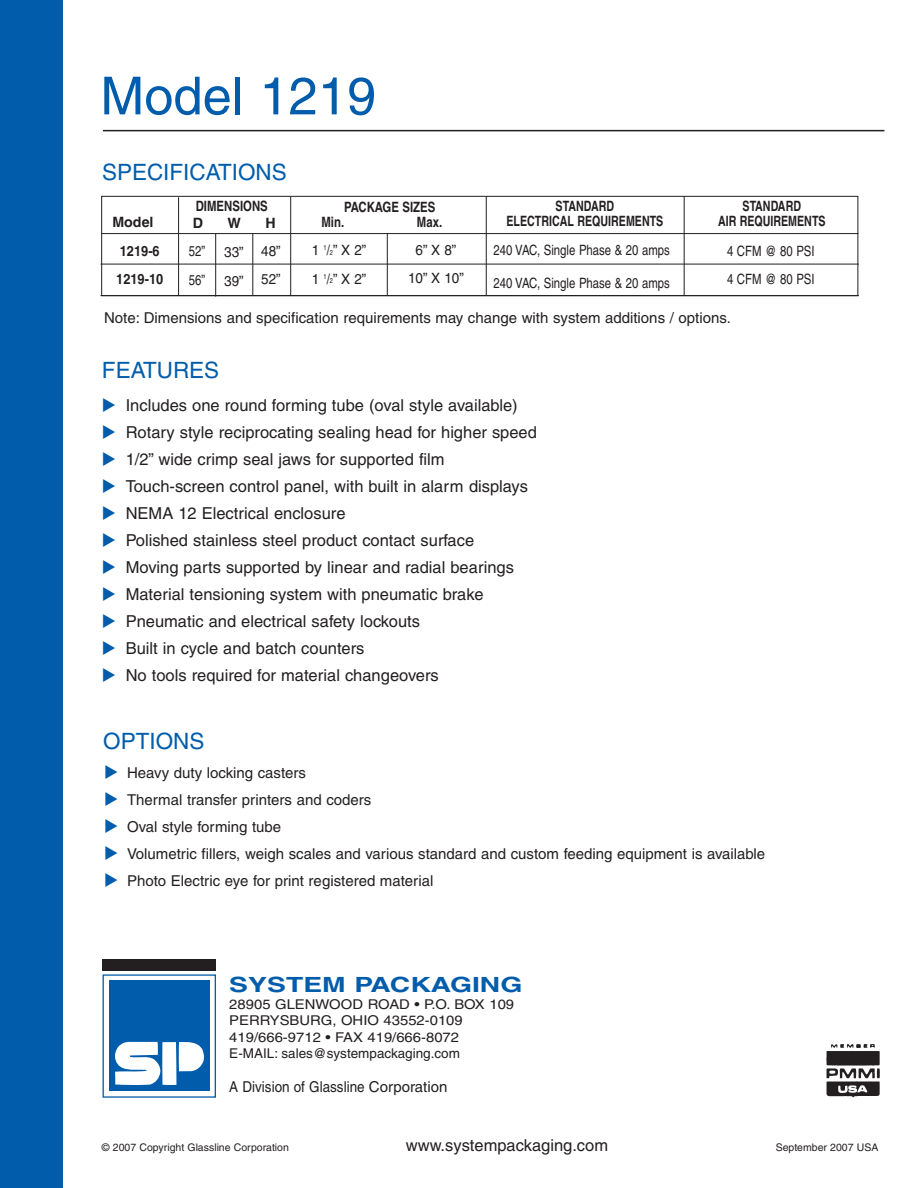
<style>
.page{position:relative;width:918px;height:1188px;background:#fff}
.page>*{position:absolute;margin:0;border:0;box-sizing:border-box;transform-origin:0 0}
.t1{font:52.5px "Helvetica";color:#015dab}
.t2{font:22.5px "Helvetica";color:#015dab}
.t3{font:700 21px "Helvetica";color:#015dab;scale:1.35 1}
.t4{font:16.5px "Helvetica";color:#231f20}
.t5{font:15px "Helvetica";color:#231f20}
.t6{font:15px "Helvetica";color:#231f20;scale:.9 1}
.t7{font:14.25px/28.5px "Helvetica";color:#231f20;scale:.8 1}
.t8{font:700 14.25px/15px "Helvetica";color:#231f20;text-align:center;scale:.75 1}
.t9{font:14.25px/28.5px "Helvetica";color:#231f20;scale:.95 1}
.t10{font:700 14.25px/17.4px "Helvetica";color:#231f20;scale:.8 1}
.t11{font:700 14.25px/28.5px "Helvetica";color:#231f20}
.t12{font:13.5px/16.5px "Helvetica";color:#231f20;scale:1.1 1}
.t13{font:10.5px "Helvetica";color:#231f20}
.s1{font-size:7.2px}
.s2{color:#015dab}
</style>
<div class="page">
<div style="left:0;top:0;width:63px;height:1188px;background:#015dab"></div>
<img style="left:826px;top:1044px;width:54px;height:54px">
<div style="left:101px;top:196px;width:757px;height:100px;border:1px solid #231f20"></div>
<hr style="left:178px;top:197px;width:1px;height:98px;background:#231f20">
<hr style="left:290px;top:197px;width:1px;height:99px;background:#231f20">
<hr style="left:387px;top:234px;width:1px;height:62px;background:#231f20">
<hr style="left:486px;top:196px;width:1px;height:100px;background:#231f20">
<hr style="left:684px;top:196px;width:1px;height:100px;background:#231f20">
<hr style="left:102px;top:233px;width:756px;height:1px;background:#231f20">
<hr style="left:215px;top:233px;width:1px;height:64px;background:#231f20">
<hr style="left:252px;top:233px;width:1px;height:63px;background:#231f20">
<hr style="left:100px;top:264px;width:759px;height:1px;background:#231f20">
<hr style="left:100px;top:295px;width:759px;height:1px;background:#231f20">
<div style="left:109px;top:980px;width:100px;height:110px;background:#015dab"></div>
<div style="left:102px;top:959px;width:114px;height:11px;background:#231f20"></div>
<div style="left:103px;top:974px;width:113px;height:124px;border:1px solid #015dab"></div>
<svg style="left:115px;top:1041px;width:89px;height:44px"></svg>
<hr style="left:103px;top:130px;width:781px;height:1px;background:#231f20">
<h1 class="t1" style="left:100px;top:77px;width:277px">Model 1219</h1>
<h2 class="t2" style="left:102px;top:164px;width:186px">SPECIFICATIONS</h2>
<p class="t11" style="left:112px;top:209px;width:52px">Model<br>1219-6<br>1219-10</p>
<p class="t10" style="left:193px;top:198px;width:95px">DIMENSIONS<br>D</p>
<p class="t11" style="left:227px;top:210px;width:15px">W</p>
<p class="t11" style="left:265px;top:210px;width:12px">H</p>
<p class="t10" style="left:321px;top:201px;width:144px;line-height:15px;text-indent:23px">PACKAGE SIZES<br>Min.</p>
<p class="t10" style="left:417px;top:214px;width:33px">Max.</p>
<p class="t8" style="left:506px;top:200px;width:211px">STANDARD<br>ELECTRICAL REQUIREMENTS</p>
<p class="t7" style="left:189px;top:238px;width:22px">52”<br>56”</p>
<p class="t9" style="left:224px;top:239px;width:22px">33”<br>39”</p>
<p class="t9" style="left:261px;top:238px;width:22px">48”<br>52”</p>
<p class="t9" style="left:312px;top:237px;width:59px">1 <sup>1</sup>/<span class="s1">2</span>” X 2”<br>1 <sup>1</sup>/<span class="s1">2</span>” X 2”</p>
<p class="t9" style="left:408px;top:237px;width:60px;text-align:center">6” X 8”<br>10” X 10”</p>
<p class="t7" style="left:493px;top:237px;width:222px">240 VAC, Single Phase &amp; 20 amps</p>
<p class="t7" style="left:493px;top:270px;width:222px">240 VAC, Single Phase &amp; 20 amps</p>
<p class="t8" style="left:718px;top:200px;width:145px">STANDARD<br>AIR REQUIREMENTS</p>
<p class="t7" style="left:727px;top:238px;width:111px">4 CFM @ 80 PSI<br>4 CFM @ 80 PSI</p>
<p class="t5" style="left:104px;top:312px;width:628px">Note: Dimensions and specification requirements may change with system additions / options.</p>
<h2 class="t2" style="left:102px;top:362px;width:119px">FEATURES</h2>
<p class="t4" style="left:102px;top:399px;width:417px"><span class="s2">◆</span> Includes one round forming tube (oval style available)</p>
<p class="t4" style="left:102px;top:426px;width:437px"><span class="s2">◆</span> Rotary style reciprocating sealing head for higher speed</p>
<p class="t4" style="left:102px;top:453px;width:344px"><span class="s2">◆</span> 1/2” wide crimp seal jaws for supported film</p>
<p class="t4" style="left:102px;top:480px;width:428px"><span class="s2">◆</span> Touch-screen control panel, with built in alarm displays</p>
<p class="t4" style="left:102px;top:507px;width:245px"><span class="s2">◆</span> NEMA 12 Electrical enclosure</p>
<p class="t4" style="left:102px;top:534px;width:374px"><span class="s2">◆</span> Polished stainless steel product contact surface</p>
<p class="t4" style="left:102px;top:561px;width:414px"><span class="s2">◆</span> Moving parts supported by linear and radial bearings</p>
<p class="t4" style="left:102px;top:588px;width:383px"><span class="s2">◆</span> Material tensioning system with pneumatic brake</p>
<p class="t4" style="left:102px;top:615px;width:320px"><span class="s2">◆</span> Pneumatic and electrical safety lockouts</p>
<p class="t4" style="left:102px;top:642px;width:264px"><span class="s2">◆</span> Built in cycle and batch counters</p>
<p class="t4" style="left:102px;top:669px;width:338px"><span class="s2">◆</span> No tools required for material changeovers</p>
<h2 class="t2" style="left:103px;top:733px;width:103px">OPTIONS</h2>
<p class="t5" style="left:104px;top:768px;width:203px"><span class="s2">◆</span> Heavy duty locking casters</p>
<p class="t5" style="left:104px;top:795px;width:269px"><span class="s2">◆</span> Thermal transfer printers and coders</p>
<p class="t5" style="left:104px;top:822px;width:179px"><span class="s2">◆</span> Oval style forming tube</p>
<p class="t5" style="left:104px;top:849px;width:663px"><span class="s2">◆</span> Volumetric fillers, weigh scales and various standard and custom feeding equipment is available</p>
<p class="t5" style="left:104px;top:876px;width:331px"><span class="s2">◆</span> Photo Electric eye for print registered material</p>
<p class="t3" style="left:229px;top:976px;width:219px">SYSTEM PACKAGING</p>
<p class="t12" style="left:229px;top:997px;width:260px">28905 GLENWOOD ROAD • P.O. BOX 109<br>PERRYSBURG, OHIO 43552-0109<br>419/666-9712 • FAX 419/666-8072<br>E-MAIL: sales@systempackaging.com</p>
<p class="t6" style="left:229px;top:1081px;width:244px">A Division of Glassline Corporation</p>
<p class="t13" style="left:102px;top:1144px;width:188px">© 2007 Copyright Glassline Corporation</p>
<p class="t4" style="left:406px;top:1140px;width:204px">www.systempackaging.com</p>
<p class="t13" style="left:776px;top:1144px;width:104px">September 2007 USA</p>
</div>
